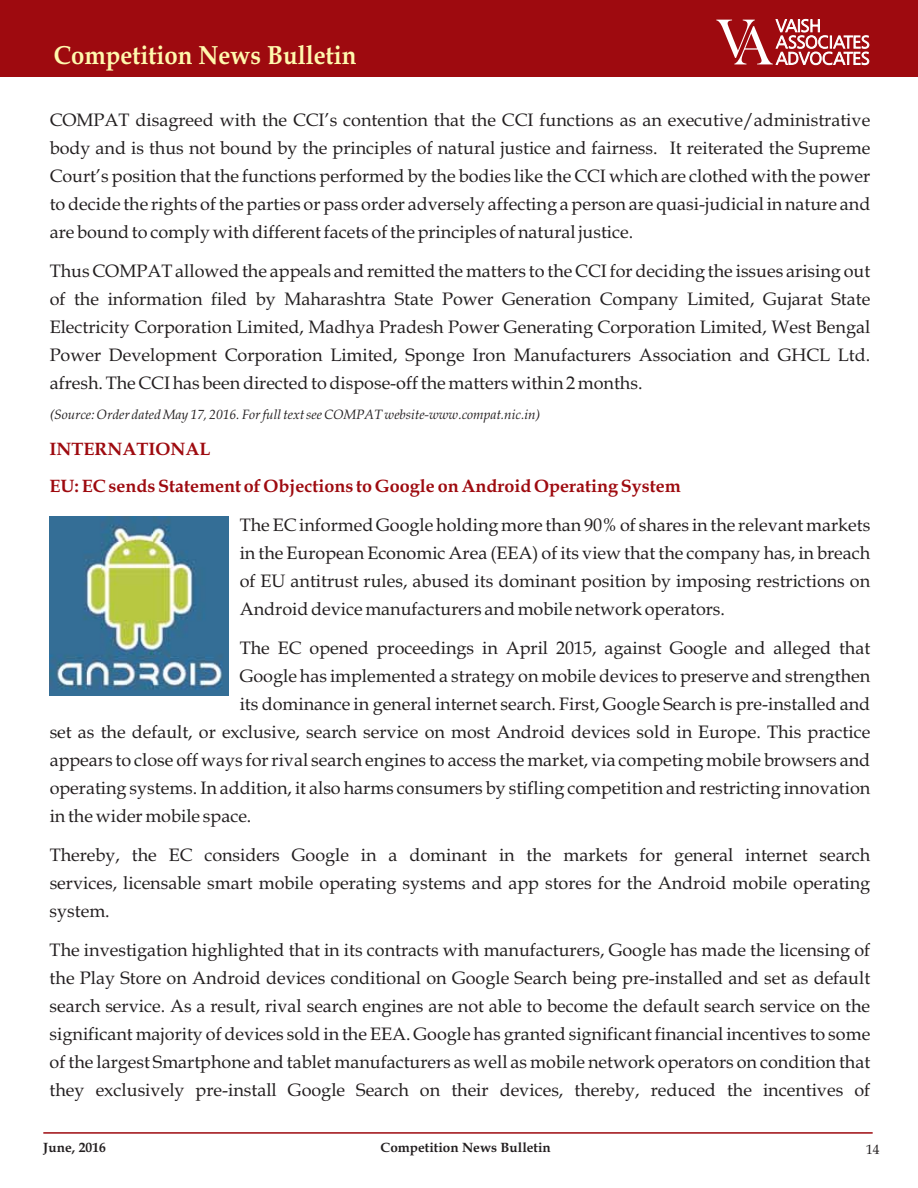
<style>
.page{position:relative;width:918px;height:1188px;background:#fff}
.page>*{position:absolute;margin:0;border:0;box-sizing:border-box;transform-origin:0 0}
.t1{font:700 26.25px "Book Antiqua";color:#fff9ae;scale:.91 1}
.t2{font:18px/27.9px "Book Antiqua";color:#231f20;text-align:justify}
.t3{font:700 18px/37.5px "Book Antiqua";color:#9e0a0f}
.t4{font:italic 13.5px "Book Antiqua";color:#231f20}
.t5{font:700 13.5px "Book Antiqua";color:#231f20}
.t6{font:13.5px "Book Antiqua";color:#231f20}
</style>
<div class="page">
<div style="left:0;top:0;width:918px;height:77px;background:#9e0a0f"></div>
<hr style="left:43px;top:1132px;width:830px;height:2px;background:#9e0a0f">
<svg style="left:716px;top:19px;width:153px;height:46px"></svg>
<img style="left:49px;top:516px;width:180px;height:180px">
<h1 class="t1" style="left:54px;top:45px;width:334px">Competition News Bulletin</h1>
<p class="t2" style="left:50px;top:108px;width:822px">COMPAT disagreed with the CCI’s contention that the CCI functions as an executive/administrative body and is thus not bound by the principles of natural justice and fairness. It reiterated the Supreme Court’s position that the functions performed by the bodies like the CCI which are clothed with the power to decide the rights of the parties or pass order adversely affecting a person are quasi-judicial in nature and are bound to comply with different facets of the principles of natural justice.</p>
<p class="t2" style="left:50px;top:259px;width:822px">Thus COMPAT allowed the appeals and remitted the matters to the CCI for deciding the issues arising out of the information filed by Maharashtra State Power Generation Company Limited, Gujarat State Electricity Corporation Limited, Madhya Pradesh Power Generating Corporation Limited, West Bengal Power Development Corporation Limited, Sponge Iron Manufacturers Association and GHCL Ltd. afresh. The CCI has been directed to dispose-off the matters within 2 months.</p>
<p class="t4" style="left:50px;top:410px;width:492px">(Source: Order dated May 17, 2016. For full text see COMPAT website-www.compat.nic.in)</p>
<p class="t3" style="left:50px;top:432px;width:633px">INTERNATIONAL<br>EU: EC sends Statement of Objections to Google on Android Operating System</p>
<p class="t2" style="left:240px;top:513px;width:632px">The EC informed Google holding more than 90% of shares in the relevant markets in the European Economic Area (EEA) of its view that the company has, in breach of EU antitrust rules, abused its dominant position by imposing restrictions on Android device manufacturers and mobile network operators.</p>
<p class="t2" style="left:240px;top:636px;width:632px">The EC opened proceedings in April 2015, against Google and alleged that</p>
<p class="t2" style="left:240px;top:664px;width:632px">Google has implemented a strategy on mobile devices to preserve and strengthen</p>
<p class="t2" style="left:240px;top:692px;width:632px">its dominance in general internet search. First, Google Search is pre-installed and</p>
<p class="t2" style="left:50px;top:720px;width:822px">set as the default, or exclusive, search service on most Android devices sold in Europe. This practice</p>
<p class="t2" style="left:50px;top:748px;width:822px">appears to close off ways for rival search engines to access the market, via competing mobile browsers and</p>
<p class="t2" style="left:50px;top:776px;width:822px">operating systems. In addition, it also harms consumers by stifling competition and restricting innovation</p>
<p class="t2" style="left:50px;top:804px;width:203px">in the wider mobile space.</p>
<p class="t2" style="left:50px;top:843px;width:822px">Thereby, the EC considers Google in a dominant in the markets for general internet search services, licensable smart mobile operating systems and app stores for the Android mobile operating system.</p>
<p class="t2" style="left:50px;top:938px;width:822px">The investigation highlighted that in its contracts with manufacturers, Google has made the licensing of the Play Store on Android devices conditional on Google Search being pre-installed and set as default search service. As a result, rival search engines are not able to become the default search service on the significant majority of devices sold in the EEA. Google has granted significant financial incentives to some of the largest Smartphone and tablet manufacturers as well as mobile network operators on condition that they exclusively pre-install Google Search on their devices, thereby, reduced the incentives of</p>
<p class="t5" style="left:43px;top:1142px;width:64px">June, 2016</p>
<p class="t5" style="left:381px;top:1142px;width:172px">Competition News Bulletin</p>
<p class="t6" style="left:866px;top:1145px;width:15px">14</p>
</div>
